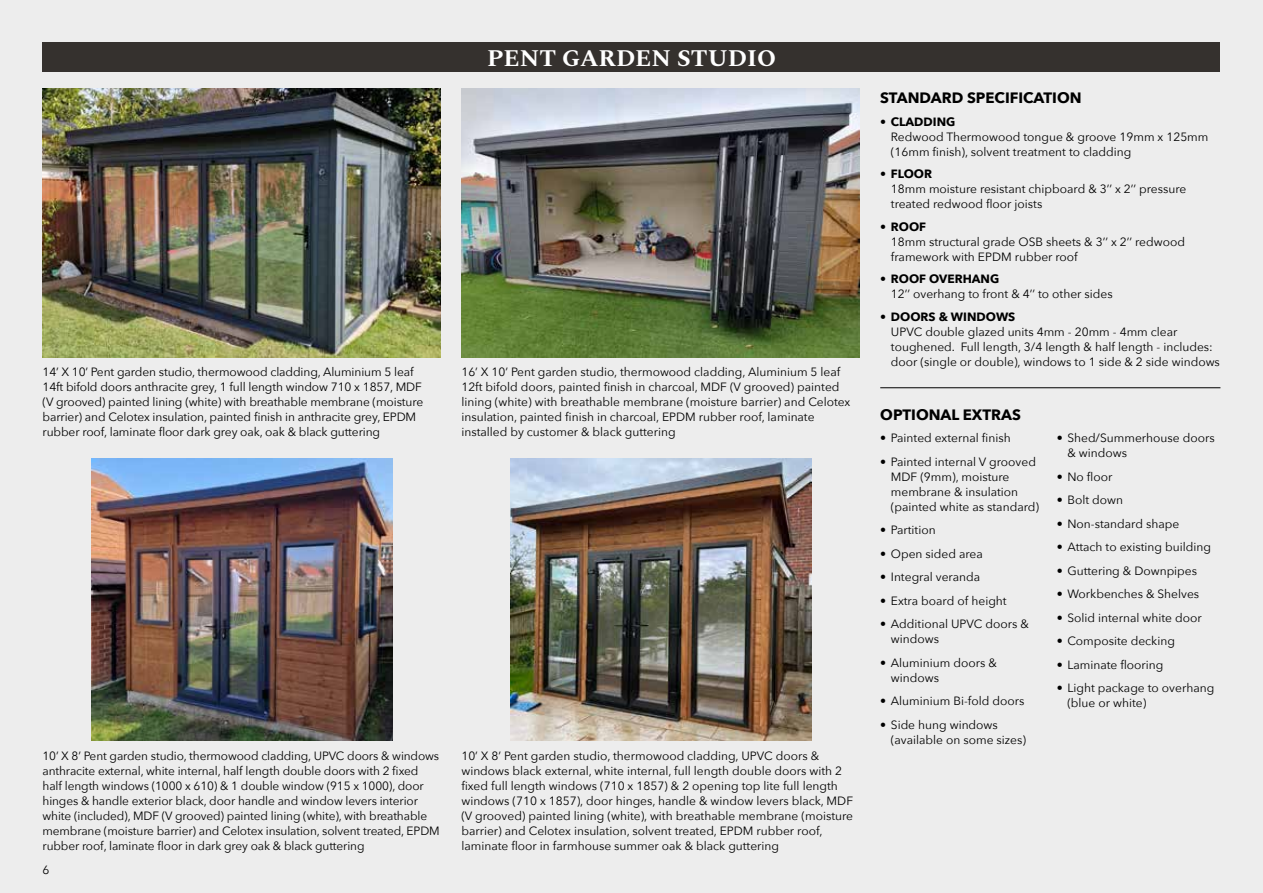
<style>
.page{position:relative;width:1263px;height:893px;background:#ededed}
.page>*{position:absolute;margin:0;border:0;box-sizing:border-box;transform-origin:0 0}
.t1{font:700 24px "Spectral";color:#fff}
.t2{font:700 15px "Avenir Next";color:#000}
.t3{font:12px/15px "Avenir Next";color:#000}
.s1{font-weight:700}
</style>
<div class="page">
<div style="left:43px;top:43px;width:1177px;height:29px;background:#35312e"></div>
<hr style="left:880px;top:387px;width:340px;height:1px;background:#000">
<img style="left:43px;top:88px;width:397px;height:269px">
<img style="left:92px;top:458px;width:301px;height:282px">
<img style="left:461px;top:88px;width:398px;height:269px">
<img style="left:510px;top:458px;width:301px;height:282px">
<h1 class="t1" style="left:487px;top:40px;width:290px">PENT GARDEN STUDIO</h1>
<p class="t3" style="left:43px;top:364px;width:382px">14’ X 10’ Pent garden studio, thermowood cladding, Aluminium 5 leaf 14ft bifold doors anthracite grey, 1 full length window 710 x 1857, MDF (V grooved) painted lining (white) with breathable membrane (moisture barrier) and Celotex insulation, painted finish in anthracite grey, EPDM rubber roof, laminate floor dark grey oak, oak &amp; black guttering</p>
<p class="t3" style="left:461px;top:364px;width:391px">16’ X 10’ Pent garden studio, thermowood cladding, Aluminium 5 leaf 12ft bifold doors, painted finish in charcoal, MDF (V grooved) painted lining (white) with breathable membrane (moisture barrier) and Celotex insulation, painted finish in charcoal, EPDM rubber roof, laminate installed by customer &amp; black guttering</p>
<p class="t3" style="left:43px;top:748px;width:399px">10’ X 8’ Pent garden studio, thermowood cladding, UPVC doors &amp; windows anthracite external, white internal, half length double doors with 2 fixed half length windows (1000 x 610) &amp; 1 double window (915 x 1000), door hinges &amp; handle exterior black, door handle and window levers interior white (included), MDF (V grooved) painted lining (white), with breathable membrane (moisture barrier) and Celotex insulation, solvent treated, EPDM rubber roof, laminate floor in dark grey oak &amp; black guttering</p>
<p class="t3" style="left:461px;top:748px;width:393px">10’ X 8’ Pent garden studio, thermowood cladding, UPVC doors &amp; windows black external, white internal, full length double doors with 2 fixed full length windows (710 x 1857) &amp; 2 opening top lite full length windows (710 x 1857), door hinges, handle &amp; window levers black, MDF (V grooved) painted lining (white), with breathable membrane (moisture barrier) and Celotex insulation, solvent treated, EPDM rubber roof, laminate floor in farmhouse summer oak &amp; black guttering</p>
<p class="t3" style="left:43px;top:862px;width:8px">6</p>
<p class="t2" style="left:880px;top:85px;width:203px">STANDARD SPECIFICATION</p>
<p class="t3" style="left:891px;top:113px;width:319px;text-indent:-11px">• <span class="s1">CLADDING<br></span>Redwood Thermowood tongue &amp; groove 19mm x 125mm (16mm finish), solvent treatment to cladding</p>
<p class="t3" style="left:891px;top:166px;width:297px;text-indent:-11px">• <span class="s1">FLOOR<br></span>18mm moisture resistant chipboard &amp; 3’’ x 2’’ pressure treated redwood floor joists</p>
<p class="t3" style="left:891px;top:218px;width:296px;text-indent:-11px">• <span class="s1">ROOF<br></span>18mm structural grade OSB sheets &amp; 3’’ x 2’’ redwood framework with EPDM rubber roof</p>
<p class="t3" style="left:891px;top:271px;width:223px;text-indent:-11px">• <span class="s1">ROOF OVERHANG<br></span>12’’ overhang to front &amp; 4’’ to other sides</p>
<p class="t3" style="left:891px;top:308px;width:331px;text-indent:-11px">• <span class="s1">DOORS &amp; WINDOWS<br></span>UPVC double glazed units 4mm - 20mm - 4mm clear toughened. Full length, 3/4 length &amp; half length - includes: door (single or double), windows to 1 side &amp; 2 side windows</p>
<p class="t2" style="left:880px;top:402px;width:142px">OPTIONAL EXTRAS</p>
<p class="t3" style="left:880px;top:430px;width:132px">• Painted external finish</p>
<p class="t3" style="left:891px;top:453px;width:150px;text-indent:-11px">• Painted internal V grooved<br>MDF (9mm), moisture membrane &amp; insulation (painted white as standard)</p>
<p class="t3" style="left:880px;top:522px;width:57px">• Partition</p>
<p class="t3" style="left:880px;top:545px;width:104px">• Open sided area</p>
<p class="t3" style="left:880px;top:569px;width:101px">• Integral veranda</p>
<p class="t3" style="left:880px;top:592px;width:128px">• Extra board of height</p>
<p class="t3" style="left:891px;top:616px;width:140px;text-indent:-11px">• Additional UPVC doors &amp; windows</p>
<p class="t3" style="left:891px;top:654px;width:107px;text-indent:-11px">• Aluminium doors &amp; windows</p>
<p class="t3" style="left:880px;top:693px;width:146px">• Aluminium Bi-fold doors</p>
<p class="t3" style="left:891px;top:716px;width:137px;text-indent:-11px">• Side hung windows (available on some sizes)</p>
<p class="t3" style="left:1067px;top:430px;width:149px;text-indent:-11px">• Shed/Summerhouse doors &amp; windows</p>
<p class="t3" style="left:1057px;top:468px;width:57px">• No floor</p>
<p class="t3" style="left:1057px;top:492px;width:68px">• Bolt down</p>
<p class="t3" style="left:1057px;top:515px;width:124px">• Non-standard shape</p>
<p class="t3" style="left:1057px;top:539px;width:156px">• Attach to existing building</p>
<p class="t3" style="left:1057px;top:562px;width:142px">• Guttering &amp; Downpipes</p>
<p class="t3" style="left:1057px;top:586px;width:144px">• Workbenches &amp; Shelves</p>
<p class="t3" style="left:1057px;top:609px;width:147px">• Solid internal white door</p>
<p class="t3" style="left:1057px;top:633px;width:120px">• Composite decking</p>
<p class="t3" style="left:1057px;top:656px;width:108px">• Laminate flooring</p>
<p class="t3" style="left:1067px;top:680px;width:148px;text-indent:-11px">• Light package to overhang (blue or white)</p>
</div>
